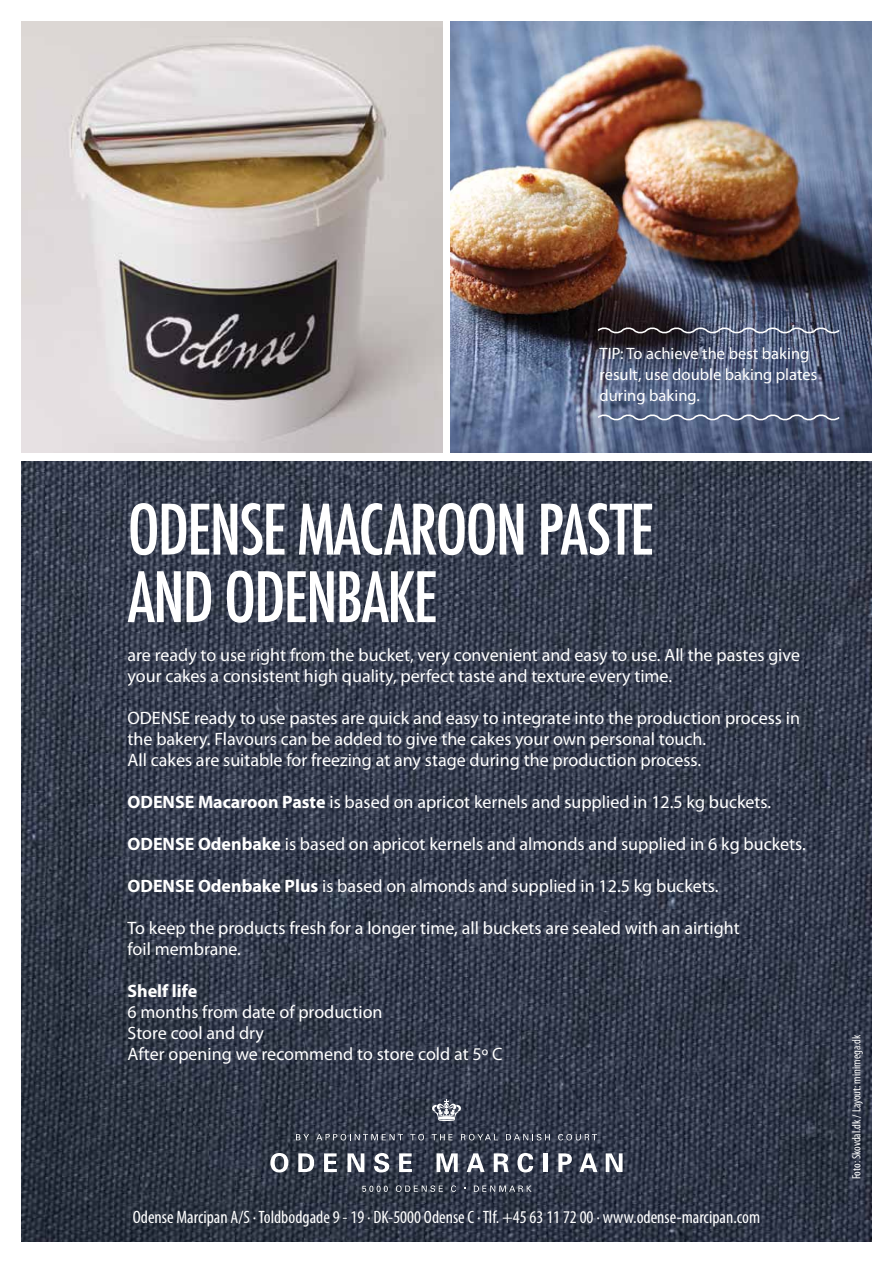
<style>
.page{position:relative;width:893px;height:1263px;background:#fff}
.page>*{position:absolute;margin:0;border:0;box-sizing:border-box;transform-origin:0 0}
.t1{font:500 condensed 67.5px/67.5px "Futura";letter-spacing:-.03em;color:#fff}
.t2{font:18px/21px "Myriad Pro";color:#fff}
.t3{font:condensed 18px "Myriad Pro";color:#fff}
.t4{font:700 18px "Myriad Pro";color:#fff}
.t5{font:16.5px/21px "Myriad Pro";color:#fff}
.t6{font:condensed 12px "Myriad Pro";color:#fff}
.s1{font-weight:700}
</style>
<div class="page">
<img style="left:21px;top:461px;width:851px;height:781px">
<svg style="left:296px;top:1134px;width:13px;height:6px"></svg>
<svg style="left:316px;top:1134px;width:87px;height:6px"></svg>
<svg style="left:410px;top:1134px;width:14px;height:6px"></svg>
<svg style="left:432px;top:1134px;width:20px;height:6px"></svg>
<svg style="left:461px;top:1134px;width:37px;height:6px"></svg>
<svg style="left:506px;top:1134px;width:44px;height:6px"></svg>
<svg style="left:558px;top:1134px;width:39px;height:6px"></svg>
<svg style="left:362px;top:1186px;width:26px;height:6px"></svg>
<svg style="left:396px;top:1185px;width:47px;height:7px"></svg>
<svg style="left:451px;top:1185px;width:5px;height:7px"></svg>
<svg style="left:474px;top:1185px;width:58px;height:7px"></svg>
<svg style="left:270px;top:1153px;width:18px;height:19px"></svg>
<svg style="left:298px;top:1153px;width:16px;height:19px"></svg>
<svg style="left:324px;top:1153px;width:13px;height:19px"></svg>
<svg style="left:348px;top:1153px;width:16px;height:19px"></svg>
<svg style="left:374px;top:1153px;width:15px;height:19px"></svg>
<svg style="left:399px;top:1153px;width:13px;height:19px"></svg>
<svg style="left:437px;top:1153px;width:21px;height:19px"></svg>
<svg style="left:467px;top:1153px;width:18px;height:19px"></svg>
<svg style="left:494px;top:1153px;width:15px;height:19px"></svg>
<svg style="left:517px;top:1153px;width:16px;height:19px"></svg>
<hr style="left:543px;top:1153px;width:4px;height:19px;background:#fff">
<svg style="left:558px;top:1153px;width:14px;height:19px"></svg>
<svg style="left:579px;top:1153px;width:18px;height:19px"></svg>
<svg style="left:606px;top:1153px;width:17px;height:19px"></svg>
<svg style="left:432px;top:1099px;width:29px;height:22px"></svg>
<img style="left:451px;top:21px;width:421px;height:432px">
<img style="left:21px;top:21px;width:421px;height:432px">
<svg style="left:596px;top:325px;width:245px;height:11px;background:#5c5f6e"></svg>
<svg style="left:596px;top:412px;width:245px;height:11px;background:#6d7995"></svg>
<p class="t5" style="left:600px;top:342px;width:219px">TIP: To achieve the best baking result, use double baking plates during baking.</p>
<h1 class="t1" style="left:128px;top:496px;width:528px;text-indent:169px">MACAROON PASTE<br>AND ODENBAKE</h1>
<p class="t2" style="left:128px;top:644px;width:674px">are ready to use right from the bucket, very convenient and easy to use. All the pastes give your cakes a consistent high quality, perfect taste and texture every time.</p>
<p class="t2" style="left:128px;top:707px;width:674px">ODENSE ready to use pastes are quick and easy to integrate into the production process in the bakery. Flavours can be added to give the cakes your own personal touch.<br>All cakes are suitable for freezing at any stage during the production process.</p>
<p class="t2" style="left:128px;top:791px;width:645px"><span class="s1">ODENSE Macaroon Paste</span> is based on apricot kernels and supplied in 12.5 kg buckets.</p>
<p class="t2" style="left:128px;top:833px;width:680px"><span class="s1">ODENSE Odenbake</span> is based on apricot kernels and almonds and supplied in 6 kg buckets.</p>
<p class="t2" style="left:128px;top:875px;width:592px"><span class="s1">ODENSE Odenbake Plus</span> is based on almonds and supplied in 12.5 kg buckets.</p>
<p class="t2" style="left:128px;top:917px;width:614px">To keep the products fresh for a longer time, all buckets are sealed with an airtight foil membrane.</p>
<p class="t4" style="left:128px;top:979px;width:71px">Shelf life</p>
<p class="t2" style="left:128px;top:1001px;width:376px">6 months from date of production<br>Store cool and dry<br>After opening we recommend to store cold at 5º C</p>
<h1 class="t1" style="left:128px;top:496px;width:27px">ODENSE</h1>
<p class="t3" style="left:133px;top:1206px;width:629px">Odense Marcipan A/S · Toldbodgade 9 - 19 · DK-5000 Odense C · Tlf. +45 63 11 72 00 · www.odense-marcipan.com</p>
<p class="t6" style="left:849px;top:1179px;width:146px;rotate:-90deg">Foto: Skovdal.dk / Layout: minimega.dk</p>
</div>
